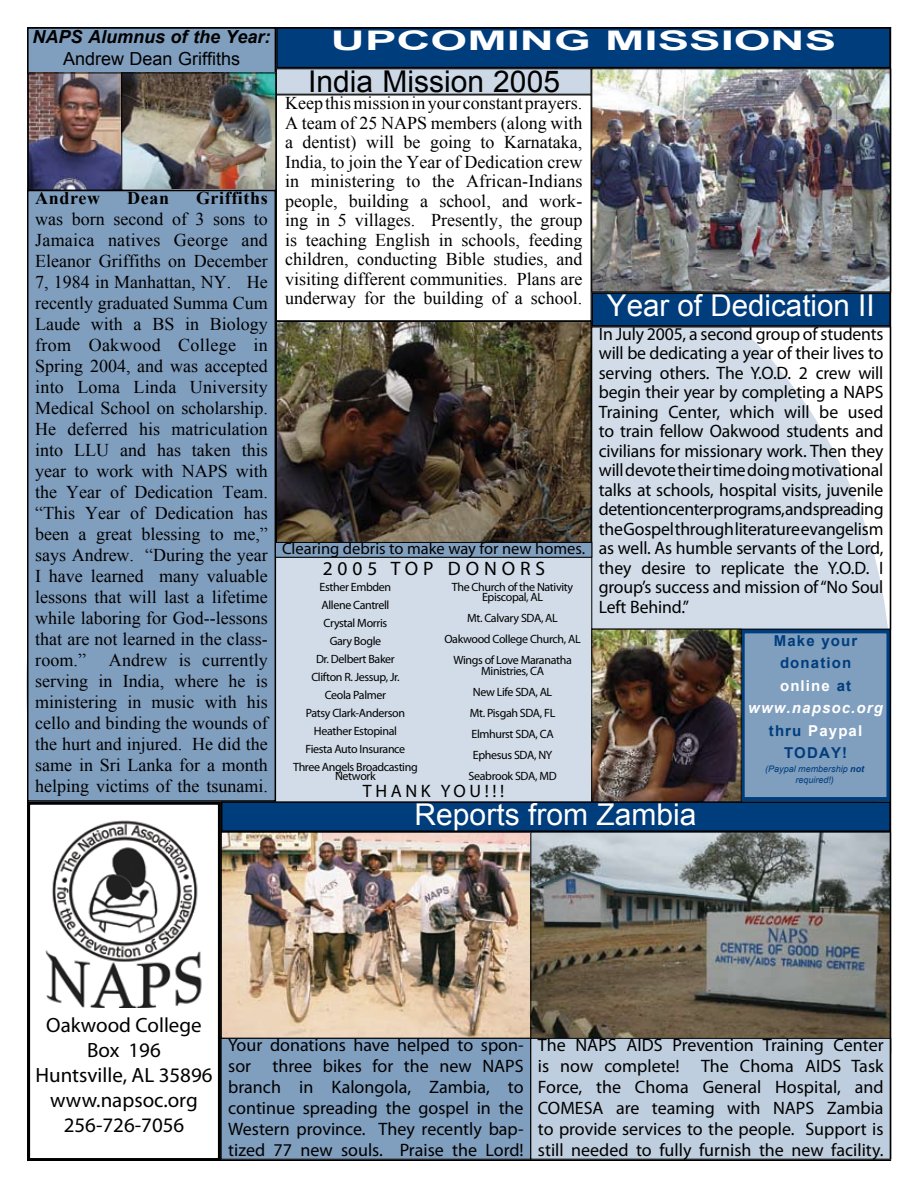
<style>
.page{position:relative;width:918px;height:1188px;background:#fff}
.page>*{position:absolute;margin:0;border:0;box-sizing:border-box;transform-origin:0 0}
.t1{font:30px "Arial";color:#fff}
.t2{font:30px "Arial";color:#000}
.t3{font:700 27px "Arial";color:#fff;scale:1.75 1}
.t4{font:20.7px/24.9px "Myriad Pro";color:#000;text-align:center}
.t5{font:19.5px "Myriad Pro";letter-spacing:.25em;color:#000}
.t6{font:18px/21px "Times New Roman";color:#000;text-align:justify}
.t7{font:18px/19.5px "Myriad Pro";color:#000;text-align:justify}
.t8{font:italic 700 18px "Arial";color:#000}
.t9{font:18px "Arial";color:#000}
.t10{font:700 18px "Times New Roman";letter-spacing:.035em;color:#000}
.t11{font:18px "Myriad Pro";letter-spacing:.2em;color:#000}
.t12{font:16.5px "Myriad Pro";color:#000}
.t13{font:700 15px/22.5px "Arial";letter-spacing:.075em;color:#003d7d;text-align:center}
.t14{font:12px/18px "Myriad Pro";letter-spacing:-.03em;color:#000;text-align:center}
.t15{font:italic 9px/10.8px "Arial";color:#003d7d;text-align:center}
.s1{color:#fff}
.s2{font-style:italic;color:#fff}
.s3{font-weight:700}
</style>
<div class="page">
<div style="left:26px;top:213px;width:865px;height:947px;background:#d1dce8;border-radius:50%"></div>
<hr style="left:27px;top:28px;width:2px;height:1133px;background:#000">
<hr style="left:27px;top:1160px;width:864px;height:1px;background:#000">
<div style="left:742px;top:631px;width:147px;height:168px;background:#809ebe"></div>
<div style="left:740px;top:629px;width:151px;height:173px;border:4px solid #003d7d"></div>
<img style="left:278px;top:323px;width:311px;height:219px">
<div style="left:276px;top:321px;width:315px;height:236px;border:1px solid #000"></div>
<div style="left:29px;top:803px;width:190px;height:357px;background:#fff"></div>
<div style="left:27px;top:802px;width:194px;height:359px;border:3px solid #000"></div>
<img style="left:45px;top:820px;width:157px;height:187px">
<div style="left:28px;top:28px;width:247px;height:45px;background:#809ebe"></div>
<div style="left:27px;top:27px;width:249px;height:47px;border:2px solid #000"></div>
<img style="left:30px;top:75px;width:90px;height:114px">
<div style="left:28px;top:73px;width:94px;height:118px;border:1px solid #000"></div>
<img style="left:123px;top:75px;width:151px;height:113px">
<div style="left:121px;top:73px;width:155px;height:118px;border:1px solid #000"></div>
<div style="left:28px;top:190px;width:247px;height:611px;background:#809ebe"></div>
<div style="left:27px;top:190px;width:249px;height:612px;border:2px solid #000"></div>
<div style="left:592px;top:293px;width:298px;height:33px;background:#003d7d"></div>
<div style="left:591px;top:292px;width:300px;height:35px;border:1px solid #000"></div>
<div style="left:591px;top:327px;width:300px;height:303px;border:1px solid #000"></div>
<img style="left:593px;top:70px;width:296px;height:220px">
<div style="left:591px;top:68px;width:300px;height:224px;border:1px solid #000"></div>
<div style="left:276px;top:95px;width:315px;height:226px;background:#fff"></div>
<div style="left:276px;top:95px;width:315px;height:226px;border:1px solid #000"></div>
<div style="left:276px;top:69px;width:315px;height:25px;background:#ccd8e5"></div>
<div style="left:276px;top:68px;width:315px;height:27px;border:1px solid #000"></div>
<img style="left:223px;top:834px;width:306px;height:203px">
<div style="left:221px;top:832px;width:310px;height:207px;border:1px solid #000"></div>
<div style="left:221px;top:1038px;width:310px;height:121px;background:#809ebe"></div>
<div style="left:221px;top:1038px;width:310px;height:122px;border:1px solid #000"></div>
<img style="left:593px;top:631px;width:147px;height:170px">
<div style="left:591px;top:629px;width:151px;height:174px;border:1px solid #000"></div>
<div style="left:222px;top:802px;width:668px;height:29px;background:#003d7d"></div>
<div style="left:221px;top:801px;width:670px;height:31px;border:2px solid #000"></div>
<div style="left:277px;top:28px;width:613px;height:40px;background:#003d7d"></div>
<div style="left:276px;top:27px;width:615px;height:41px;border:2px solid #000"></div>
<img style="left:532px;top:834px;width:357px;height:204px">
<div style="left:531px;top:1038px;width:360px;height:121px;background:#bfcede"></div>
<div style="left:530px;top:1038px;width:361px;height:122px;border:1px solid #000"></div>
<hr style="left:890px;top:27px;width:1px;height:1132px;background:#000">
<div style="left:275px;top:542px;width:317px;height:15px;background:#809ebe"></div>
<div style="left:275px;top:542px;width:317px;height:16px;border:1px solid #000"></div>
<p class="t8" style="left:33px;top:25px;width:240px">NAPS Alumnus of the Year:</p>
<p class="t9" style="left:63px;top:47px;width:179px">Andrew Dean Griffiths</p>
<p class="t10" style="left:35px;top:185px;width:66px">Andrew</p>
<p class="t10" style="left:127px;top:185px;width:43px">Dean</p>
<p class="t10" style="left:196px;top:185px;width:73px">Griffiths</p>
<p class="t6" style="left:35px;top:208px;width:234px">was born second of 3 sons to Jamaica natives George and Eleanor Griffiths on December 7, 1984 in Manhattan, NY. He recently graduated Summa Cum Laude with a BS in Biology from Oakwood College in Spring 2004, and was accepted into Loma Linda University Medical School on scholarship.<br>He deferred his matriculation into LLU and has taken this year to work with NAPS with the Year of Dedication Team. “This Year of Dedication has been a great blessing to me,” says Andrew. “During the year I have learned many valuable lessons that will last a lifetime while laboring for God--lessons that are not learned in the class&shy;room.”</p>
<p class="t6" style="left:35px;top:649px;width:234px;text-indent:74px">Andrew is currently serving in India, where he is ministering in music with his cello and binding the wounds of the hurt and injured. He did the same in Sri Lanka for a month helping victims of the tsunami.</p>
<h2 class="t3" style="left:331px;top:23px;width:290px">UPCOMING MISSIONS</h2>
<h1 class="t2" style="left:308px;top:62px;width:253px">India Mission 2005</h1>
<p class="t6" style="left:285px;top:93px;width:299px;line-height:19.5px">Keep this mission in your constant prayers.<br>A team of 25 NAPS members (along with a dentist) will be going to Karnataka, India, to join the Year of Dedication crew in ministering to the African-Indians people, building a school, and work&shy;ing in 5 villages. Presently, the group is teaching English in schools, feeding children, conducting Bible studies, and visiting different communities. Plans are underway for the building of a school.</p>
<p class="t12" style="left:282px;top:539px;width:305px">Clearing debris to make way for new homes.</p>
<p class="t5" style="left:323px;top:556px;width:224px">2005 TOP DONORS</p>
<p class="t14" style="left:293px;top:577px;width:126px">Esther Embden<br>Allene Cantrell<br>Crystal Morris<br>Gary Bogle<br>Dr. Delbert Baker<br>Clifton R. Jessup, Jr.<br>Ceola Palmer<br>Patsy Clark-Anderson<br>Heather Estopinal<br>Fiesta Auto Insurance<br>Three Angels Broadcasting</p>
<p class="t14" style="left:335px;top:766px;width:42px">Network</p>
<p class="t14" style="left:452px;top:581px;width:123px;line-height:10.5px">The Church of the Nativity<br>Episcopal, AL</p>
<p class="t14" style="left:444px;top:607px;width:138px;line-height:21px">Mt. Calvary SDA, AL<br>Oakwood College Church, AL<br>Wings of Love Maranatha</p>
<p class="t14" style="left:469px;top:660px;width:90px;line-height:21px">Ministries, CA<br>New Life SDA, AL<br>Mt. Pisgah SDA, FL<br>Elmhurst SDA, CA<br>Ephesus SDA, NY<br>Seabrook SDA, MD</p>
<p class="t11" style="left:363px;top:780px;width:143px">THANK YOU!!!</p>
<h1 class="t1" style="left:607px;top:285px;width:269px">Year of Dedication II</h1>
<p class="t7" style="left:599px;top:324px;width:286px">In July 2005, a second group of students will be dedicating a year of their lives to serving others. The Y.O.D. 2 crew will begin their year by completing a NAPS Training Center, which will be used to train fellow Oakwood students and civilians for missionary work. Then they will devote their time doing motivational talks at schools, hospital visits, juvenile detention center programs, and spreading the Gospel through literature evangelism as well. As humble servants of the Lord, they desire to replicate the Y.O.D. I group’s success and mission of “No Soul Left Behind.”</p>
<p class="t13" style="left:748px;top:630px;width:136px">Make your donation<br><span class="s1">online</span> at <span class="s2">www.napsoc.org </span>thru <span class="s1">Paypal<br></span>TODAY!</p>
<p class="t15" style="left:765px;top:764px;width:101px">(Paypal membership <span class="s3">not </span>required!)</p>
<h1 class="t1" style="left:415px;top:795px;width:283px">Reports from Zambia</h1>
<p class="t4" style="left:35px;top:1013px;width:179px">Oakwood College<br>Box 196<br>Huntsville, AL 35896 www.napsoc.org<br>256-726-7056</p>
<p class="t7" style="left:228px;top:1034px;width:297px;line-height:21px">Your donations have helped to spon&shy;sor three bikes for the new NAPS branch in Kalongola, Zambia, to continue spreading the gospel in the Western province. They recently bap&shy;tized 77 new souls. Praise the Lord!</p>
<p class="t7" style="left:538px;top:1034px;width:347px;line-height:21px">The NAPS AIDS Prevention Training Center is now complete! The Choma AIDS Task Force, the Choma General Hospital, and COMESA are teaming with NAPS Zambia to provide services to the people. Support is still needed to fully furnish the new facility.</p>
</div>
